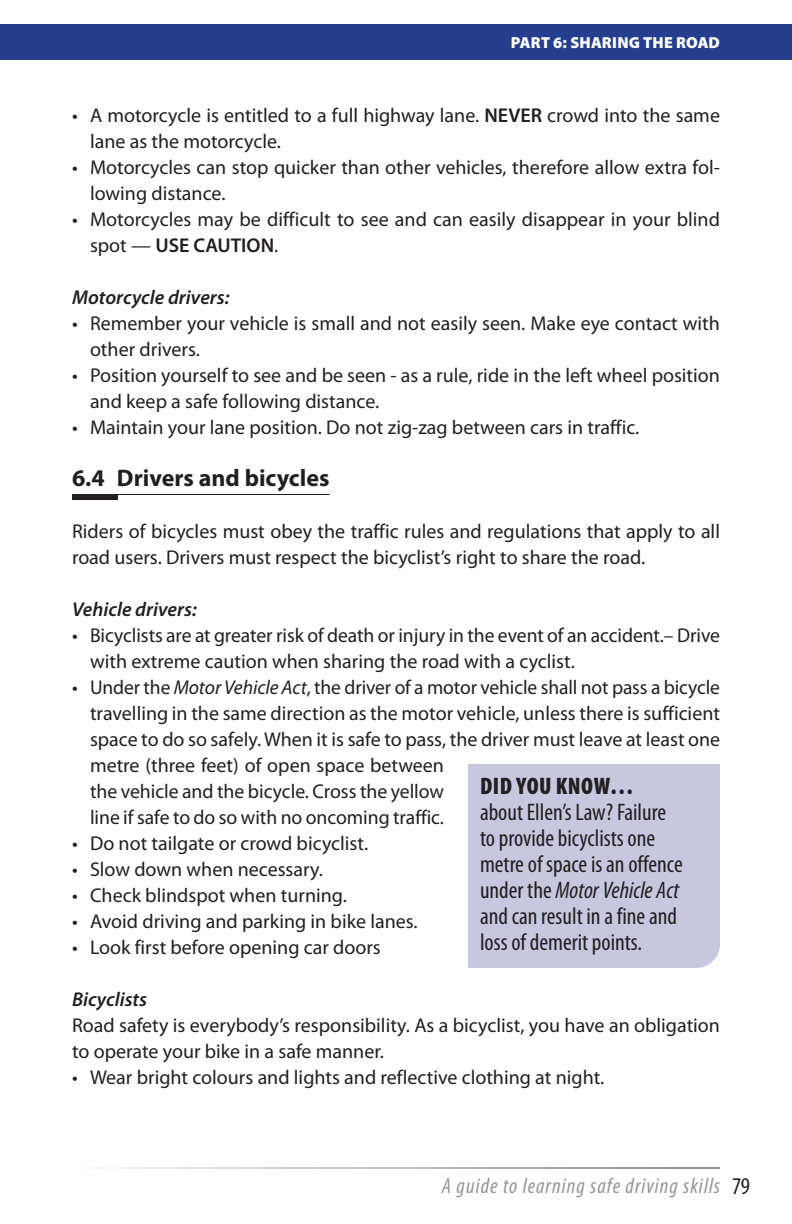
<style>
.page{position:relative;width:792px;height:1224px;background:#fff}
.page>*{position:absolute;margin:0;border:0;box-sizing:border-box;transform-origin:0 0}
.did_you_know{font:condensed 24px/26px "Myriad Pro";color:#231f20}
.head1{font:700 24px "Myriad Pro";color:#231f20}
.DID_U_KNOW{font:900 condensed 24px "Myriad Pro";letter-spacing:.02em;color:#231f20}
.t1{font:italic condensed 22px "Myriad Pro";letter-spacing:.045em;color:#939598}
.text{font:20px/26px "Myriad Pro";color:#231f20}
.text-2{font:italic 600 20px "Myriad Pro";color:#231f20}
.t2{font:900 16px "Myriad Pro";letter-spacing:.01em;color:#fff}
.s1{font-weight:600}
.s2{font-style:italic}
.s3{font-style:normal;font-size:24px;color:#231f20}
</style>
<div class="page">
<div style="left:0;top:24px;width:792px;height:36px;background:#253f8e"></div>
<div style="left:72px;top:494px;width:46px;height:6px;background:#231f20"></div>
<hr style="left:72px;top:494px;width:257px;height:1px;background:#231f20">
<div style="left:468px;top:764px;width:252px;height:48px;background:#c7c7e0"></div>
<div style="left:468px;top:812px;width:252px;height:156px;background:#c7c7e0"></div>
<p class="t2" style="left:511px;top:34px;width:211px">PART 6: SHARING THE ROAD</p>
<p class="text" style="left:90px;top:103px;width:632px;text-indent:-18px">• A motorcycle is entitled to a full highway lane. <span class="s1">NEVER</span> crowd into the same lane as the motorcycle.</p>
<p class="text" style="left:90px;top:155px;width:632px;text-indent:-18px">• Motorcycles can stop quicker than other vehicles, therefore allow extra fol&shy;lowing distance.</p>
<p class="text" style="left:90px;top:207px;width:632px;text-indent:-18px">• Motorcycles may be difficult to see and can easily disappear in your blind spot — <span class="s1">USE CAUTION</span>.</p>
<p class="text-2" style="left:72px;top:286px;width:159px">Motorcycle drivers:</p>
<p class="text" style="left:90px;top:311px;width:632px;text-indent:-18px">• Remember your vehicle is small and not easily seen. Make eye contact with other drivers.</p>
<p class="text" style="left:90px;top:363px;width:632px;text-indent:-18px">• Position yourself to see and be seen - as a rule, ride in the left wheel position and keep a safe following distance.</p>
<p class="text" style="left:72px;top:415px;width:569px">• Maintain your lane position. Do not zig-zag between cars in traffic.</p>
<p class="head1" style="left:72px;top:464px;width:259px">6.4 Drivers and bicycles</p>
<p class="text" style="left:72px;top:519px;width:650px">Riders of bicycles must obey the traffic rules and regulations that apply to all road users. Drivers must respect the bicyclist’s right to share the road.</p>
<p class="text-2" style="left:72px;top:598px;width:126px">Vehicle drivers:</p>
<p class="text" style="left:90px;top:623px;width:632px;text-indent:-18px">• Bicyclists are at greater risk of death or injury in the event of an accident.– Drive with extreme caution when sharing the road with a cyclist.</p>
<p class="text" style="left:90px;top:675px;width:632px;text-indent:-18px">• Under the <span class="s2">Motor Vehicle Act</span>, the driver of a motor vehicle shall not pass a bicycle travelling in the same direction as the motor vehicle, unless there is sufficient space to do so safely. When it is safe to pass, the driver must leave at least one metre (three feet) of open space between<br>the vehicle and the bicycle. Cross the yellow<br>line if safe to do so with no oncoming traffic.</p>
<p class="text" style="left:72px;top:831px;width:298px">• Do not tailgate or crowd bicyclist.</p>
<p class="text" style="left:72px;top:857px;width:253px">• Slow down when necessary.</p>
<p class="text" style="left:72px;top:883px;width:276px">• Check blindspot when turning.</p>
<p class="text" style="left:72px;top:909px;width:347px">• Avoid driving and parking in bike lanes.</p>
<p class="text" style="left:72px;top:935px;width:310px">• Look first before opening car doors</p>
<p class="text-2" style="left:72px;top:988px;width:77px">Bicyclists</p>
<p class="text" style="left:72px;top:1013px;width:650px">Road safety is everybody’s responsibility. As a bicyclist, you have an obligation to operate your bike in a safe manner.</p>
<p class="text" style="left:72px;top:1065px;width:534px">• Wear bright colours and lights and reflective clothing at night.</p>
<p class="DID_U_KNOW" style="left:480px;top:773px;width:155px">DID YOU KNOW…</p>
<p class="did_you_know" style="left:480px;top:800px;width:204px">about Ellen’s Law? Failure to provide bicyclists one metre of space is an offence under the <span class="s2">Motor Vehicle Act </span>and can result in a fine and loss of demerit points.</p>
<p class="t1" style="left:442px;top:1173px;width:310px">A guide to learning safe driving skills <span class="s3">79</span></p>
</div>
